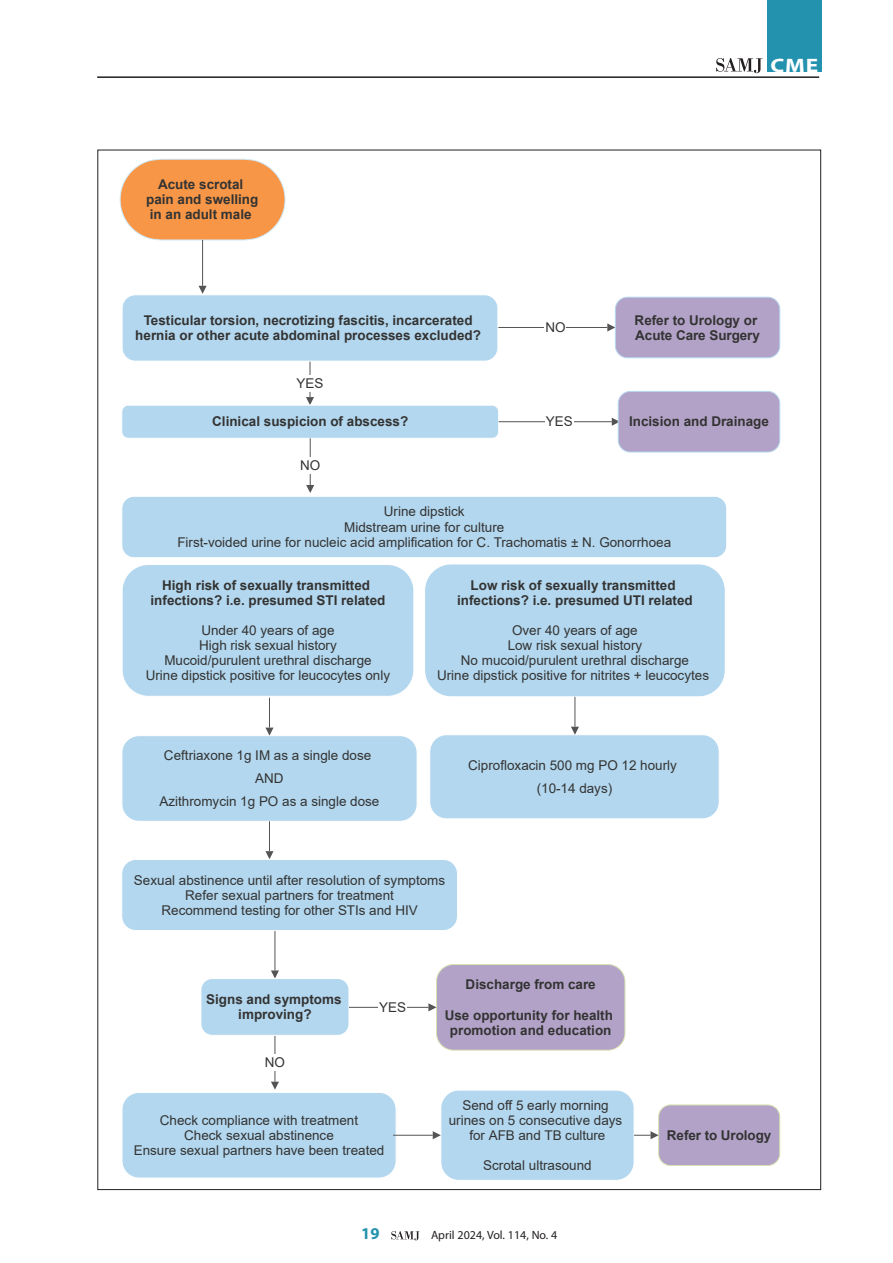
<style>
.page{position:relative;width:893px;height:1263px;background:#fff}
.page>*{position:absolute;margin:0;border:0;box-sizing:border-box;transform-origin:0 0}
.t1{font:700 19.5px "Myriad Pro";color:#fff;scale:1.2 1}
.t2{font:700 16.5px "Myriad Pro";color:#2392ae}
.t3{font:13.5px/15.1px "Arial";color:#333;text-align:center}
.t4{font:700 13.5px/15.1px "Arial";color:#333;text-align:center}
.t5{font:12px "Myriad Pro";color:#231f20}
</style>
<div class="page">
<svg style="left:391px;top:1231px;width:29px;height:9px"></svg>
<hr style="left:97px;top:76px;width:722px;height:2px;background:#231f20">
<svg style="left:716px;top:58px;width:46px;height:15px"></svg>
<div style="left:767px;top:0;width:54px;height:72px;background:#2392ae"></div>
<svg style="left:119px;top:158px;width:167px;height:83px;background:#f6a562"></svg>
<hr style="left:310px;top:361px;width:1px;height:36px;background:#545454">
<div style="left:296px;top:375px;width:28px;height:16px;background:#fff"></div>
<hr style="left:495px;top:327px;width:112px;height:1px;background:#545454">
<div style="left:544px;top:319px;width:22px;height:17px;background:#fff"></div>
<svg style="left:607px;top:296px;width:174px;height:63px;background:#b7abcc"></svg>
<hr style="left:275px;top:906px;width:1px;height:64px;background:#545454">
<svg style="left:122px;top:397px;width:378px;height:42px"></svg>
<hr style="left:499px;top:421px;width:113px;height:1px;background:#545454">
<div style="left:545px;top:413px;width:28px;height:17px;background:#fff"></div>
<svg style="left:612px;top:391px;width:169px;height:62px;background:#b6a9cb"></svg>
<hr style="left:310px;top:438px;width:1px;height:47px;background:#545454">
<div style="left:299px;top:457px;width:22px;height:17px;background:#fff"></div>
<svg style="left:201px;top:970px;width:149px;height:66px"></svg>
<hr style="left:202px;top:240px;width:1px;height:46px;background:#545454">
<svg style="left:122px;top:286px;width:377px;height:76px;background:#bedcf0"></svg>
<svg style="left:122px;top:485px;width:605px;height:336px"></svg>
<hr style="left:269px;top:821px;width:1px;height:30px;background:#545454">
<svg style="left:122px;top:851px;width:335px;height:80px;background:#bcdcef"></svg>
<hr style="left:275px;top:1036px;width:1px;height:46px;background:#545454">
<svg style="left:122px;top:1082px;width:275px;height:96px;background:#bcdcf0"></svg>
<div style="left:264px;top:1054px;width:22px;height:17px;background:#fff"></div>
<hr style="left:349px;top:1007px;width:79px;height:1px;background:#545454">
<svg style="left:428px;top:964px;width:198px;height:87px;background:#b7a9c9"></svg>
<div style="left:378px;top:999px;width:29px;height:17px;background:#fff"></div>
<hr style="left:393px;top:1135px;width:40px;height:1px;background:#545454">
<svg style="left:433px;top:1090px;width:348px;height:90px"></svg>
<p class="t4" style="left:146px;top:177px;width:114px">Acute scrotal pain and swelling in an adult male</p>
<p class="t4" style="left:135px;top:313px;width:347px">Testicular torsion, necrotizing fascitis, incarcerated hernia or other acute abdominal processes excluded?</p>
<p class="t3" style="left:297px;top:375px;width:28px">YES</p>
<h1 class="t1" style="left:771px;top:53px;width:41px">CME</h1>
<p class="t3" style="left:545px;top:320px;width:22px">NO</p>
<p class="t4" style="left:635px;top:312px;width:127px;text-align:left">Refer to Urology or<br>Acute Care Surgery</p>
<p class="t4" style="left:212px;top:414px;width:197px">Clinical suspicion of abscess?</p>
<p class="t3" style="left:546px;top:414px;width:28px">YES</p>
<p class="t4" style="left:629px;top:414px;width:141px">Incision and Drainage</p>
<p class="t3" style="left:300px;top:458px;width:22px">NO</p>
<p class="t3" style="left:177px;top:504px;width:495px">Urine dipstick<br>Midstream urine for culture<br>First-voided urine for nucleic acid amplification for C. Trachomatis ± N. Gonorrhoea</p>
<p class="t4" style="left:151px;top:577px;width:236px">High risk of sexually transmitted infections? i.e. presumed STI related</p>
<p class="t3" style="left:146px;top:623px;width:246px">Under 40 years of age<br>High risk sexual history<br>Mucoid/purulent urethral discharge<br>Urine dipstick positive for leucocytes only</p>
<p class="t4" style="left:457px;top:577px;width:237px">Low risk of sexually transmitted infections? i.e. presumed UTI related</p>
<p class="t3" style="left:437px;top:623px;width:273px">Over 40 years of age<br>Low risk sexual history<br>No mucoid/purulent urethral discharge<br>Urine dipstick positive for nitrites + leucocytes</p>
<p class="t3" style="left:159px;top:744px;width:221px;line-height:22.6px">Ceftriaxone 1g IM as a single dose<br>AND<br>Azithromycin 1g PO as a single dose</p>
<p class="t3" style="left:468px;top:754px;width:210px;line-height:22.6px">Ciprofloxacin 500 mg PO 12 hourly (10-14 days)</p>
<p class="t3" style="left:134px;top:872px;width:313px">Sexual abstinence until after resolution of symptoms<br>Refer sexual partners for treatment<br>Recommend testing for other STIs and HIV</p>
<p class="t4" style="left:206px;top:992px;width:137px">Signs and symptoms improving?</p>
<p class="t3" style="left:265px;top:1055px;width:22px">NO</p>
<p class="t3" style="left:379px;top:999px;width:28px">YES</p>
<p class="t3" style="left:134px;top:1112px;width:252px">Check compliance with treatment<br>Check sexual abstinence<br>Ensure sexual partners have been treated</p>
<p class="t4" style="left:466px;top:977px;width:132px">Discharge from care</p>
<p class="t4" style="left:445px;top:1007px;width:170px">Use opportunity for health promotion and education</p>
<p class="t3" style="left:449px;top:1097px;width:175px">Send off 5 early morning urines on 5 consecutive days for AFB and TB culture</p>
<p class="t3" style="left:483px;top:1158px;width:110px">Scrotal ultrasound</p>
<p class="t2" style="left:361px;top:1223px;width:20px">19</p>
<p class="t5" style="left:431px;top:1228px;width:128px">April 2024, Vol. 114, No. 4</p>
<p class="t4" style="left:667px;top:1128px;width:106px">Refer to Urology</p>
</div>
